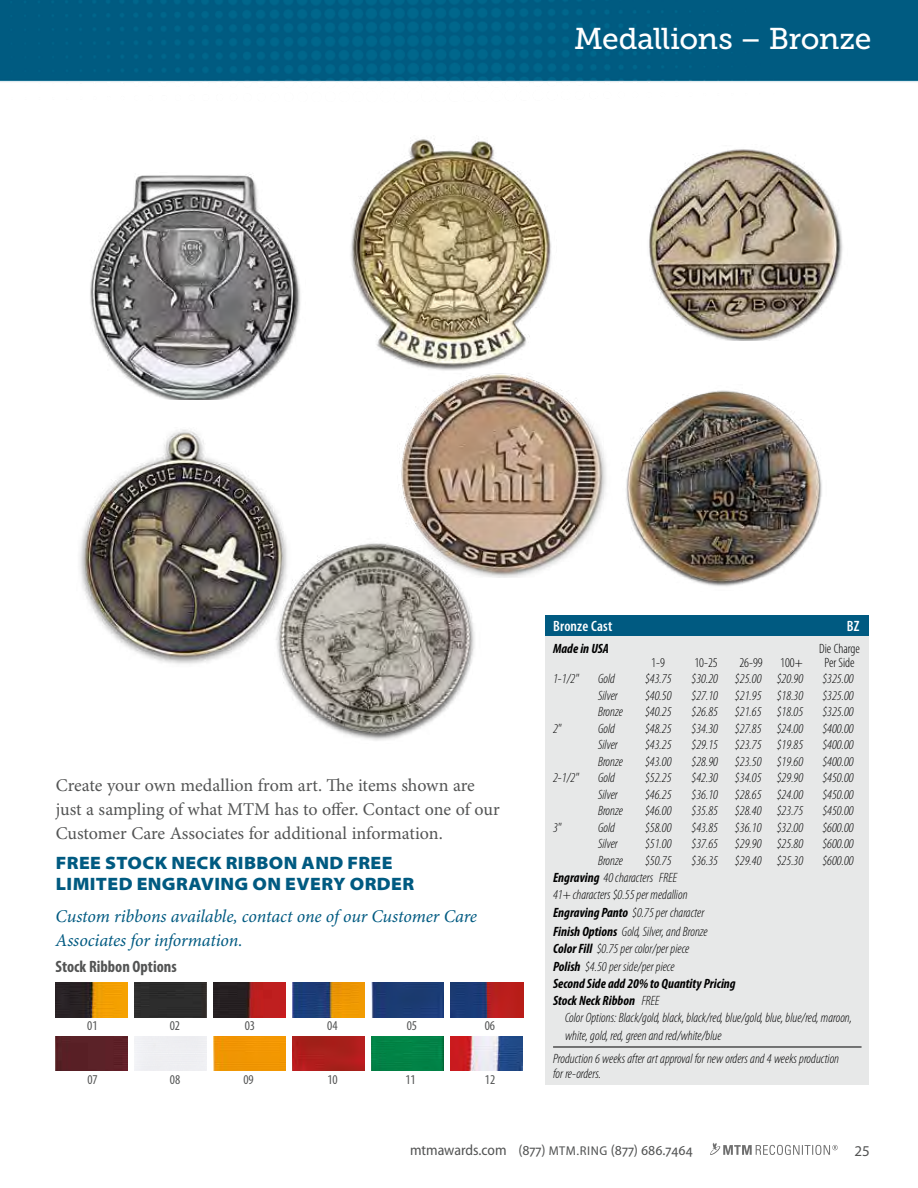
<style>
.page{position:relative;width:918px;height:1188px;background:#fff}
.page>*{position:absolute;margin:0;border:0;box-sizing:border-box;transform-origin:0 0}
.t1{font:30px "Museo Slab 500";letter-spacing:-.02em;color:#fff}
.t2{font:18px/24px "Minion Pro";letter-spacing:-.005em;color:#535454}
.t3{font:italic 18px/24px "Minion Pro";letter-spacing:-.01em;color:#005a81}
.t4{font:900 semi-expanded 18px/21px "Myriad Pro";letter-spacing:.02em;color:#005a81}
.t5{font:700 condensed 16.5px "Myriad Pro";color:#535454}
.t6{font:semi-condensed 15px "Myriad Pro";color:#535454}
.t7{font:600 condensed 15px "Myriad Pro";letter-spacing:.01em;color:#fff}
.t8{font:15px "Myriad Pro";color:#535454}
.t9{font:600 condensed 15px "Myriad Pro";color:#fff}
.t10{font:italic 300 condensed 13.5px/17.2px "Myriad Pro";color:#000}
.t11{font:italic 700 condensed 13.5px/17.2px "Myriad Pro";color:#000}
.t12{font:300 condensed 13.5px "Myriad Pro";color:#000}
.t13{font:condensed 13.5px "Myriad Pro";color:#535454}
.s1{font-weight:700}
.s2{font-weight:300}
.s3{font-size:12.75px}
</style>
<div class="page">
<svg style="left:710px;top:1142px;width:128px;height:13px"></svg>
<img style="left:0;top:0;width:918px;height:83px">
<div style="left:55px;top:1036px;width:72px;height:35px;background:#5b2128"></div>
<div style="left:213px;top:1036px;width:72px;height:35px;background:#f19602"></div>
<img style="left:292px;top:1036px;width:72px;height:35px">
<div style="left:371px;top:1036px;width:72px;height:35px;background:#018346"></div>
<img style="left:450px;top:1036px;width:72px;height:35px">
<img style="left:213px;top:983px;width:72px;height:34px">
<img style="left:292px;top:983px;width:72px;height:34px">
<img style="left:371px;top:983px;width:72px;height:34px">
<img style="left:450px;top:983px;width:73px;height:34px">
<img style="left:55px;top:983px;width:72px;height:34px">
<div style="left:134px;top:983px;width:72px;height:34px;background:#2d2d2c"></div>
<div style="left:545px;top:615px;width:324px;height:23px;background:#005a81"></div>
<div style="left:545px;top:636px;width:324px;height:449px;background:#e7e8e8"></div>
<hr style="left:553px;top:1047px;width:309px;height:1px;background:#000">
<img style="left:283px;top:543px;width:192px;height:198px">
<img style="left:350px;top:139px;width:201px;height:226px">
<img style="left:626px;top:390px;width:196px;height:197px">
<img style="left:90px;top:174px;width:211px;height:225px">
<img style="left:649px;top:149px;width:194px;height:192px">
<img style="left:79px;top:429px;width:217px;height:249px">
<img style="left:373px;top:365px;width:233px;height:212px">
<h1 class="t1" style="left:574px;top:22px;width:299px">Medallions – Bronze</h1>
<h2 class="t2" style="left:56px;top:774px;width:445px">Create your own medallion from art. The items shown are just a sampling of what MTM has to offer. Contact one of our<br>Customer Care Associates for additional information.</h2>
<h2 class="t4" style="left:56px;top:853px;width:360px">FREE STOCK NECK RIBBON AND FREE<br>LIMITED ENGRAVING ON EVERY ORDER</h2>
<h2 class="t3" style="left:56px;top:905px;width:423px">Custom ribbons available, contact one of our Customer Care<br>Associates for information.</h2>
<p class="t5" style="left:56px;top:958px;width:123px">Stock Ribbon Options</p>
<p class="t13" style="left:87px;top:1018px;width:12px">01</p>
<p class="t13" style="left:170px;top:1018px;width:12px">02</p>
<p class="t13" style="left:245px;top:1018px;width:12px">03</p>
<p class="t13" style="left:327px;top:1018px;width:12px">04</p>
<p class="t13" style="left:407px;top:1018px;width:12px">05</p>
<p class="t13" style="left:485px;top:1018px;width:12px">06</p>
<p class="t13" style="left:87px;top:1072px;width:12px">07</p>
<p class="t13" style="left:170px;top:1072px;width:12px">08</p>
<p class="t13" style="left:243px;top:1072px;width:12px">09</p>
<p class="t13" style="left:327px;top:1072px;width:12px">10</p>
<p class="t13" style="left:405px;top:1072px;width:12px">11</p>
<p class="t13" style="left:485px;top:1072px;width:12px">12</p>
<p class="t7" style="left:553px;top:618px;width:61px">Bronze Cast</p>
<p class="t9" style="left:847px;top:618px;width:14px">BZ</p>
<p class="t11" style="left:553px;top:641px;width:57px">Made in USA</p>
<p class="t12" style="left:819px;top:642px;width:42px">Die Charge</p>
<p class="t12" style="left:651px;top:655px;width:15px">1-9</p>
<p class="t12" style="left:694px;top:655px;width:25px">10-25</p>
<p class="t12" style="left:739px;top:655px;width:25px">26-99</p>
<p class="t12" style="left:780px;top:655px;width:24px">100+</p>
<p class="t12" style="left:824px;top:655px;width:32px">Per Side</p>
<p class="t10" style="left:553px;top:671px;width:27px">1-1/2"</p>
<p class="t10" style="left:598px;top:671px;width:18px">Gold</p>
<p class="t10" style="left:645px;top:671px;width:28px">$43.75</p>
<p class="t10" style="left:691px;top:671px;width:28px">$30.20</p>
<p class="t10" style="left:735px;top:671px;width:70px">$25.00 $20.90</p>
<p class="t10" style="left:822px;top:671px;width:33px">$325.00</p>
<p class="t10" style="left:598px;top:687px;width:21px">Silver</p>
<p class="t10" style="left:645px;top:687px;width:28px">$40.50</p>
<p class="t10" style="left:691px;top:687px;width:28px">$27.10</p>
<p class="t10" style="left:735px;top:687px;width:70px">$21.95 $18.30</p>
<p class="t10" style="left:822px;top:687px;width:33px">$325.00</p>
<p class="t10" style="left:598px;top:704px;width:26px">Bronze</p>
<p class="t10" style="left:645px;top:704px;width:28px">$40.25</p>
<p class="t10" style="left:691px;top:704px;width:28px">$26.85</p>
<p class="t10" style="left:735px;top:704px;width:70px">$21.65 $18.05</p>
<p class="t10" style="left:822px;top:704px;width:33px">$325.00</p>
<p class="t10" style="left:553px;top:720px;width:9px">2"</p>
<p class="t10" style="left:598px;top:720px;width:18px">Gold</p>
<p class="t10" style="left:645px;top:720px;width:28px">$48.25</p>
<p class="t10" style="left:691px;top:720px;width:28px">$34.30</p>
<p class="t10" style="left:735px;top:720px;width:70px">$27.85 $24.00</p>
<p class="t10" style="left:822px;top:720px;width:33px">$400.00</p>
<p class="t10" style="left:598px;top:737px;width:21px">Silver</p>
<p class="t10" style="left:645px;top:737px;width:28px">$43.25</p>
<p class="t10" style="left:691px;top:737px;width:28px">$29.15</p>
<p class="t10" style="left:735px;top:737px;width:70px">$23.75 $19.85</p>
<p class="t10" style="left:822px;top:737px;width:33px">$400.00</p>
<p class="t10" style="left:598px;top:753px;width:26px">Bronze</p>
<p class="t10" style="left:645px;top:753px;width:28px">$43.00</p>
<p class="t10" style="left:691px;top:753px;width:28px">$28.90</p>
<p class="t10" style="left:735px;top:753px;width:70px">$23.50 $19.60</p>
<p class="t10" style="left:822px;top:753px;width:33px">$400.00</p>
<p class="t10" style="left:553px;top:770px;width:27px">2-1/2"</p>
<p class="t10" style="left:598px;top:770px;width:18px">Gold</p>
<p class="t10" style="left:645px;top:770px;width:28px">$52.25</p>
<p class="t10" style="left:691px;top:770px;width:28px">$42.30</p>
<p class="t10" style="left:735px;top:770px;width:70px">$34.05 $29.90</p>
<p class="t10" style="left:822px;top:770px;width:33px">$450.00</p>
<p class="t10" style="left:598px;top:786px;width:21px">Silver</p>
<p class="t10" style="left:645px;top:786px;width:28px">$46.25</p>
<p class="t10" style="left:691px;top:786px;width:28px">$36.10</p>
<p class="t10" style="left:735px;top:786px;width:70px">$28.65 $24.00</p>
<p class="t10" style="left:822px;top:786px;width:33px">$450.00</p>
<p class="t10" style="left:598px;top:803px;width:26px">Bronze</p>
<p class="t10" style="left:645px;top:803px;width:28px">$46.00</p>
<p class="t10" style="left:691px;top:803px;width:28px">$35.85</p>
<p class="t10" style="left:735px;top:803px;width:70px">$28.40 $23.75</p>
<p class="t10" style="left:822px;top:803px;width:33px">$450.00</p>
<p class="t10" style="left:553px;top:819px;width:9px">3"</p>
<p class="t10" style="left:598px;top:819px;width:18px">Gold</p>
<p class="t10" style="left:645px;top:819px;width:28px">$58.00</p>
<p class="t10" style="left:691px;top:819px;width:28px">$43.85</p>
<p class="t10" style="left:735px;top:819px;width:70px">$36.10 $32.00</p>
<p class="t10" style="left:822px;top:819px;width:33px">$600.00</p>
<p class="t10" style="left:598px;top:836px;width:21px">Silver</p>
<p class="t10" style="left:645px;top:836px;width:28px">$51.00</p>
<p class="t10" style="left:691px;top:836px;width:28px">$37.65</p>
<p class="t10" style="left:735px;top:836px;width:70px">$29.90 $25.80</p>
<p class="t10" style="left:822px;top:836px;width:33px">$600.00</p>
<p class="t10" style="left:598px;top:852px;width:26px">Bronze</p>
<p class="t10" style="left:645px;top:852px;width:28px">$50.75</p>
<p class="t10" style="left:691px;top:852px;width:28px">$36.35</p>
<p class="t10" style="left:735px;top:852px;width:70px">$29.40 $25.30</p>
<p class="t10" style="left:822px;top:852px;width:33px">$600.00</p>
<p class="t10" style="left:553px;top:869px;width:153px"><span class="s1">Engraving</span> 40 characters FREE<br>41+ characters $0.55 per medallion<br><span class="s1">Engraving Panto</span> $0.75 per character</p>
<p class="t11" style="left:553px;top:923px;width:184px">Finish Options <span class="s2">Gold, Silver, and Bronze<br></span>Color Fill <span class="s2">$0.75 per color/per piece<br></span>Polish <span class="s2">$4.50 per side/per piece<br></span>Second Side add 20% to Quantity Pricing Stock Neck Ribbon <span class="s2">FREE</span></p>
<p class="t10" style="left:565px;top:1010px;width:289px">Color Options: Black/gold, black, black/red, blue/gold, blue, blue/red, maroon, white, gold, red, green and red/white/blue</p>
<p class="t10" style="left:553px;top:1052px;width:288px;line-height:15px">Production 6 weeks after art approval for new orders and 4 weeks production for re-orders.</p>
<p class="t6" style="left:410px;top:1142px;width:284px">mtmawards.com (877) <span class="s3">MTM.RING</span> (877) 686.7464</p>
<p class="t8" style="left:854px;top:1142px;width:17px">25</p>
</div>
